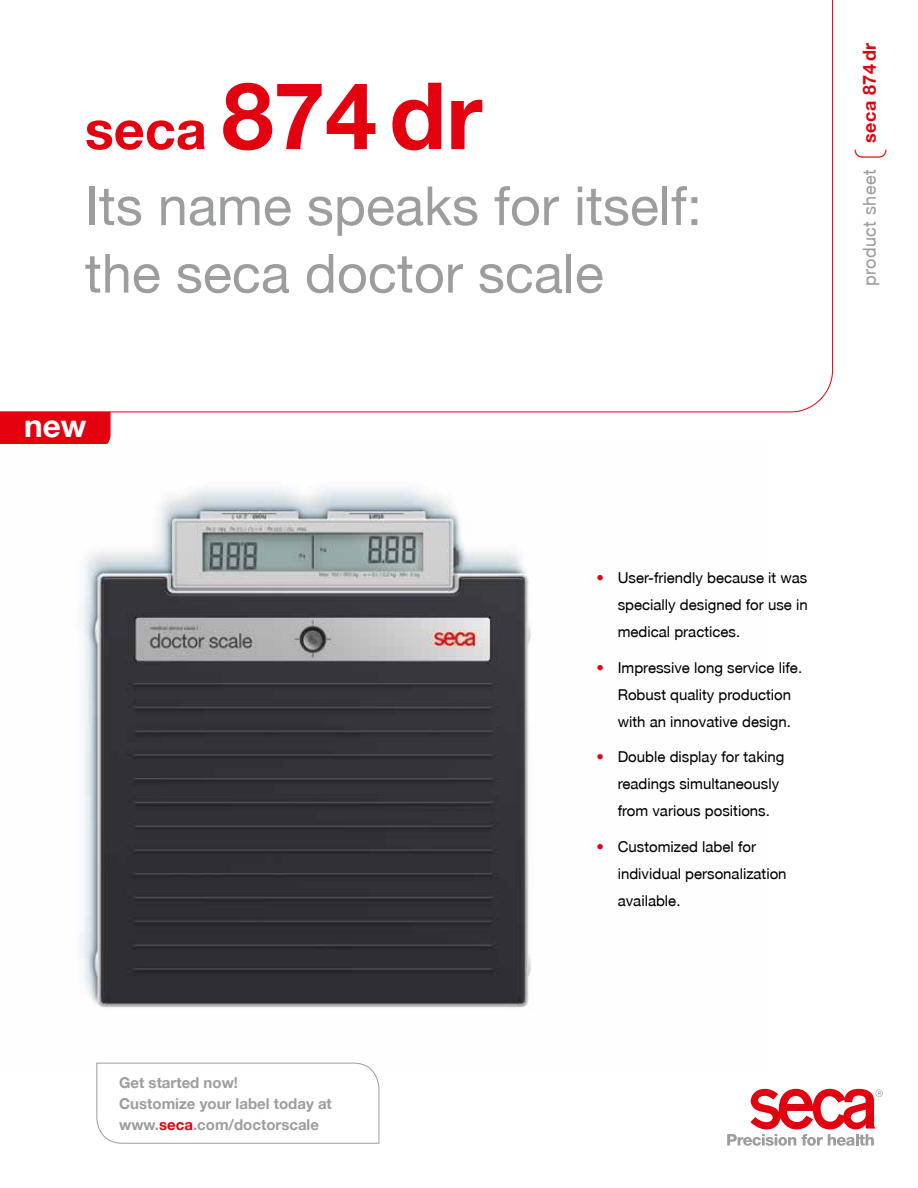
<style>
.page{position:relative;width:918px;height:1188px;background:#fff}
.page>*{position:absolute;margin:0;border:0;box-sizing:border-box;transform-origin:0 0}
.t1{font:700 93px "secaglobal";color:#e3000f}
.t2{font:54px/67.5px "secaglobal";color:#9c9d9d}
.t3{font:700 31.5px "secaglobal";color:#fff}
.t4{font:18px "secaglobal";letter-spacing:.025em;color:#9c9d9d}
.t5{font:700 18px "secaglobal";letter-spacing:.025em;color:#e3000f}
.t6{font:15px/27px "secaglobal";color:#000}
.t7{font:700 15px/21px "secaglobal";color:#9c9d9d}
.s1{font-size:54px}
.s2{color:#e3000f}
</style>
<div class="page">
<svg style="left:727px;top:1089px;width:156px;height:57px"></svg>
<svg style="left:0;top:0;width:833px;height:413px"></svg>
<div style="left:0;top:412px;width:111px;height:32px;background:#e3000f"></div>
<img style="left:81px;top:488px;width:450px;height:520px">
<svg style="left:96px;top:1062px;width:284px;height:82px"></svg>
<h1 class="t1" style="left:85px;top:63px;width:399px"><span class="s1">seca</span> 874 dr</h1>
<h2 class="t2" style="left:85px;top:173px;width:619px">Its name speaks for itself: the seca doctor scale</h2>
<h3 class="t3" style="left:24px;top:408px;width:64px">new</h3>
<p class="t6" style="left:618px;top:565px;width:192px;text-align:justify;text-indent:-21px"><span class="s2">•</span> User-friendly because it was specially designed for use in medical practices.</p>
<p class="t6" style="left:618px;top:654px;width:186px;text-indent:-21px"><span class="s2">•</span> Impressive long service life.<br>Robust quality production with an innovative design.</p>
<p class="t6" style="left:618px;top:744px;width:168px;text-indent:-21px"><span class="s2">•</span> Double display for taking readings simultaneously from various positions.</p>
<p class="t6" style="left:618px;top:833px;width:170px;text-indent:-21px"><span class="s2">•</span> Customized label for individual personalization available.</p>
<p class="t5" style="left:859px;top:143px;width:102px;rotate:-90deg">seca 874 dr</p>
<p class="t4" style="left:859px;top:286px;width:119px;rotate:-90deg">product sheet</p>
<p class="t7" style="left:119px;top:1072px;width:214px">Get started now!<br>Customize your label today at www.<span class="s2">seca</span>.com/doctorscale</p>
</div>
